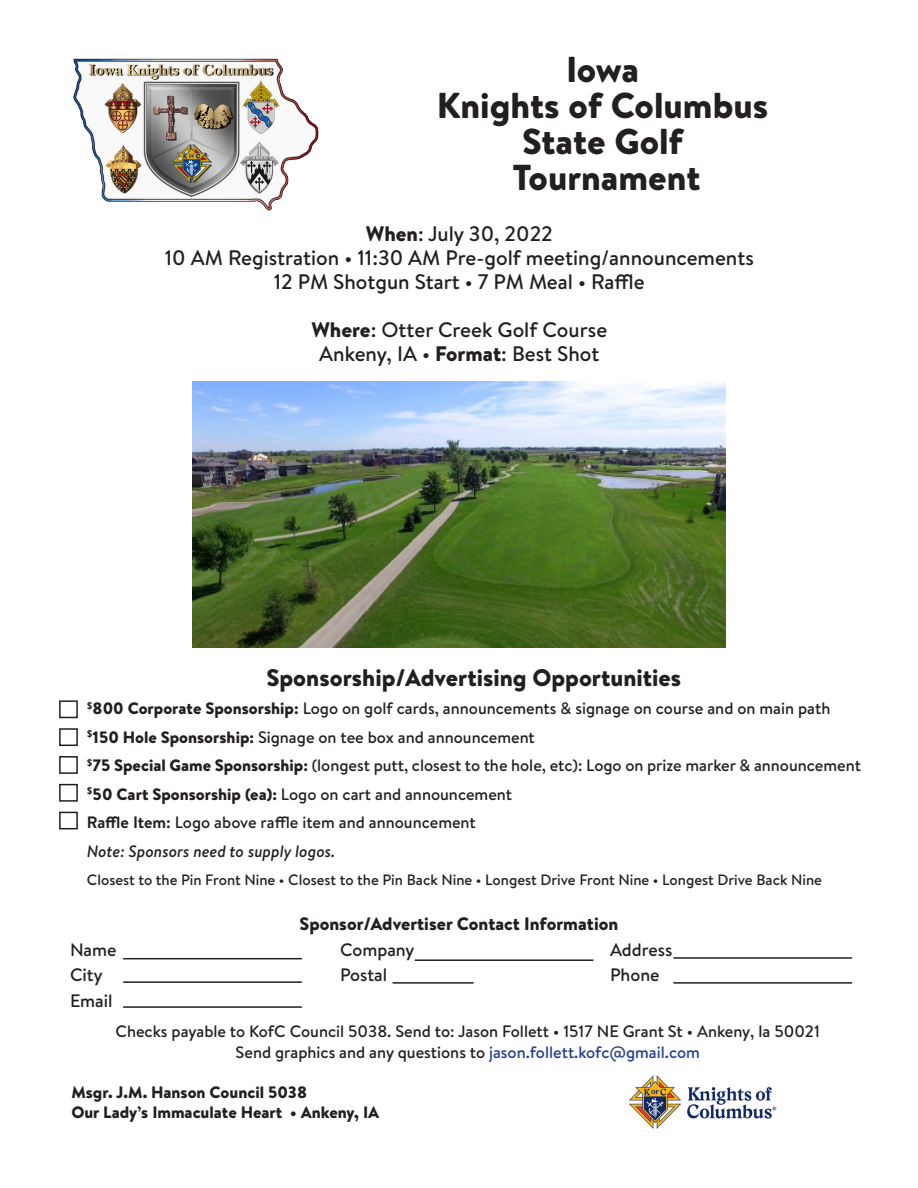
<style>
.page{position:relative;width:918px;height:1188px;background:#fff}
.page>*{position:absolute;margin:0;border:0;box-sizing:border-box;transform-origin:0 0}
.t1{font:900 36px "Brandon Text";color:#231f20}
.t2{font:900 24px "Brandon Text";color:#231f20}
.t3{font:500 21px "Brandon Text";color:#231f20}
.t4{font:500 18px "Brandon Text";color:#231f20}
.t5{font:900 18px "Brandon Text";color:#231f20}
.t6{font:500 16.5px "Brandon Text";color:#231f20}
.t7{font:900 16.5px "Brandon Text";color:#231f20}
.t8{font:italic 500 16.5px "Brandon Text";color:#231f20}
.t9{font:500 15px "Brandon Text";color:#231f20}
.s1{font-weight:900}
.s2{font-weight:700}
.s3{color:#253f8e}
</style>
<div class="page">
<img style="left:629px;top:1075px;width:148px;height:54px">
<img style="left:193px;top:381px;width:532px;height:266px">
<img style="left:73px;top:58px;width:246px;height:153px">
<hr style="left:123px;top:958px;width:179px;height:1px;background:#231f20">
<div style="left:59px;top:700px;width:19px;height:18px;border:2px solid #231f20"></div>
<hr style="left:415px;top:959px;width:178px;height:2px;background:#231f20">
<hr style="left:673px;top:957px;width:179px;height:2px;background:#231f20">
<hr style="left:123px;top:981px;width:179px;height:2px;background:#231f20">
<hr style="left:123px;top:1006px;width:179px;height:2px;background:#231f20">
<hr style="left:393px;top:982px;width:81px;height:2px;background:#231f20">
<hr style="left:673px;top:982px;width:179px;height:2px;background:#231f20">
<div style="left:59px;top:728px;width:19px;height:18px;border:2px solid #231f20"></div>
<div style="left:59px;top:756px;width:19px;height:18px;border:2px solid #231f20"></div>
<div style="left:59px;top:784px;width:19px;height:18px;border:2px solid #231f20"></div>
<div style="left:59px;top:812px;width:19px;height:17px;border:2px solid #231f20"></div>
<p class="t1" style="left:566px;top:44px;width:74px">Iowa</p>
<p class="t1" style="left:437px;top:80px;width:333px">Knights of Columbus</p>
<p class="t1" style="left:522px;top:116px;width:162px">State Golf</p>
<p class="t1" style="left:512px;top:152px;width:190px">Tournament</p>
<p class="t3" style="left:366px;top:219px;width:189px"><span class="s1">When</span>: July 30, 2022</p>
<p class="t3" style="left:165px;top:243px;width:591px">10 AM Registration • 11:30 AM Pre-golf meeting/announcements</p>
<p class="t3" style="left:274px;top:267px;width:372px">12 PM Shotgun Start • 7 PM Meal • Raffle</p>
<p class="t3" style="left:311px;top:315px;width:297px"><span class="s1">Where</span>: Otter Creek Golf Course</p>
<p class="t3" style="left:319px;top:339px;width:282px">Ankeny, IA • <span class="s1">Format</span>: Best Shot</p>
<p class="t2" style="left:267px;top:660px;width:416px">Sponsorship/Advertising Opportunities</p>
<p class="t6" style="left:87px;top:697px;width:745px"><sup>$</sup><span class="s1">800 Corporate Sponsorship:</span> Logo on golf cards, announcements &amp; signage on course and on main path</p>
<p class="t6" style="left:87px;top:726px;width:450px"><sup>$</sup><span class="s1">150 Hole Sponsorship:</span> Signage on tee box and announcement</p>
<p class="t6" style="left:87px;top:754px;width:776px"><sup>$</sup><span class="s1">75 Special Game Sponsorship:</span> (longest putt, closest to the hole, etc): Logo on prize marker &amp; announcement</p>
<p class="t6" style="left:87px;top:783px;width:427px"><sup>$</sup><span class="s1">50 Cart Sponsorship (ea):</span> Logo on cart and announcement</p>
<p class="t6" style="left:87px;top:811px;width:390px"><span class="s2">Raffle Item:</span> Logo above raffle item and announcement</p>
<p class="t8" style="left:87px;top:840px;width:250px">Note: Sponsors need to supply logos.</p>
<p class="t9" style="left:87px;top:870px;width:737px">Closest to the Pin Front Nine • Closest to the Pin Back Nine • Longest Drive Front Nine • Longest Drive Back Nine</p>
<p class="t5" style="left:300px;top:911px;width:320px">Sponsor/Advertiser Contact Information</p>
<p class="t4" style="left:70px;top:937px;width:48px">Name</p>
<p class="t4" style="left:340px;top:937px;width:76px">Company</p>
<p class="t4" style="left:610px;top:937px;width:64px">Address</p>
<p class="t4" style="left:70px;top:963px;width:34px">City</p>
<p class="t4" style="left:340px;top:963px;width:49px">Postal</p>
<p class="t4" style="left:610px;top:963px;width:51px">Phone</p>
<p class="t4" style="left:70px;top:988px;width:44px">Email</p>
<p class="t6" style="left:116px;top:1020px;width:706px">Checks payable to KofC Council 5038. Send to: Jason Follett • 1517 NE Grant St • Ankeny, Ia 50021</p>
<p class="t6" style="left:236px;top:1041px;width:466px">Send graphics and any questions to <span class="s3">jason.follett.kofc@gmail.com</span></p>
<p class="t7" style="left:71px;top:1081px;width:237px">Msgr. J.M. Hanson Council 5038</p>
<p class="t7" style="left:71px;top:1100px;width:309px">Our Lady’s Immaculate Heart • Ankeny, IA</p>
</div>
